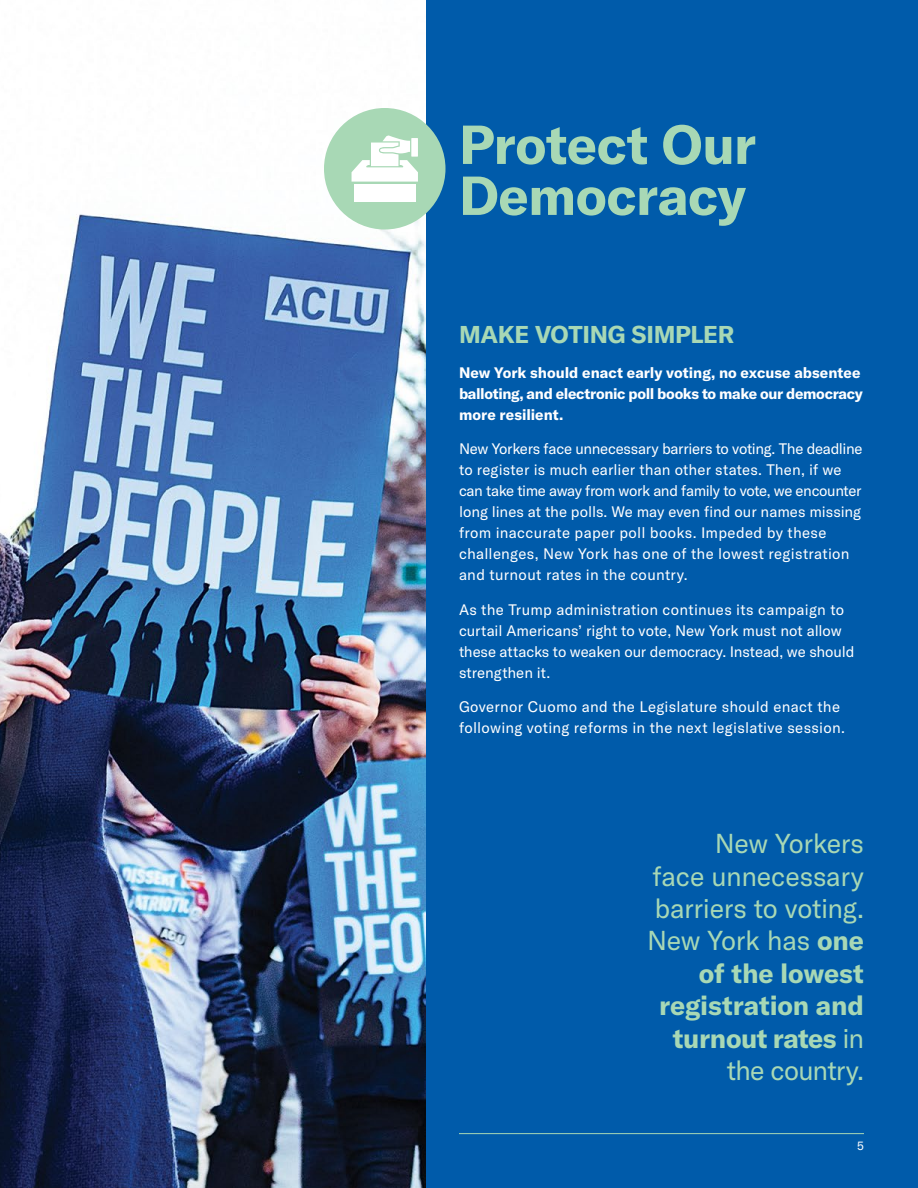
<style>
.page{position:relative;width:918px;height:1188px;background:#fff}
.page>*{position:absolute;margin:0;border:0;box-sizing:border-box;transform-origin:0 0}
.t1{font:700 54px/51px "GT America";letter-spacing:-.01em;color:#a8d8b5}
.t2{font:27px/32.4px "GT America";letter-spacing:-.015em;color:#a8d8b5;text-align:right}
.t3{font:700 24px "GT America";letter-spacing:-.015em;color:#a8d8b5}
.t4{font:15px/21px "GT America";letter-spacing:.01em;color:#fff}
.t5{font:700 15px/21px "GT America";letter-spacing:-.01em;color:#fff}
.t6{font:12px "GT America";color:#fff}
.s1{font-weight:700}
</style>
<div class="page">
<div style="left:425px;top:0;width:493px;height:1188px;background:#005baa"></div>
<hr style="left:459px;top:1133px;width:405px;height:1px;background:#a8d8b5">
<img style="left:0;top:108px;width:425px;height:1080px">
<div style="left:324px;top:108px;width:122px;height:122px;background:#a8d8b5;border-radius:50%"></div>
<div style="left:354px;top:184px;width:61px;height:18px;background:#fff"></div>
<svg style="left:352px;top:135px;width:66px;height:47px"></svg>
<h1 class="t1" style="left:459px;top:119px;width:299px">Protect Our<br>Democracy</h1>
<h3 class="t3" style="left:459px;top:320px;width:277px">MAKE VOTING SIMPLER</h3>
<p class="t5" style="left:459px;top:362px;width:405px">New York should enact early voting, no excuse absentee balloting, and electronic poll books to make our democracy more resilient.</p>
<p class="t4" style="left:459px;top:438px;width:405px">New Yorkers face unnecessary barriers to voting. The deadline to register is much earlier than other states. Then, if we can take time away from work and family to vote, we encounter long lines at the polls. We may even find our names missing from inaccurate paper poll books. Impeded by these challenges, New York has one of the lowest registration and turnout rates in the country.</p>
<p class="t4" style="left:459px;top:599px;width:397px">As the Trump administration continues its campaign to curtail Americans’ right to vote, New York must not allow these attacks to weaken our democracy. Instead, we should strengthen it.</p>
<p class="t4" style="left:459px;top:696px;width:388px">Governor Cuomo and the Legislature should enact the following voting reforms in the next legislative session.</p>
<h2 class="t2" style="left:647px;top:828px;width:218px">New Yorkers<br>face unnecessary barriers to voting.<br>New York has <span class="s1">one of the lowest registration and turnout rates</span> in the country.</h2>
<p class="t6" style="left:857px;top:1139px;width:8px">5</p>
</div>
